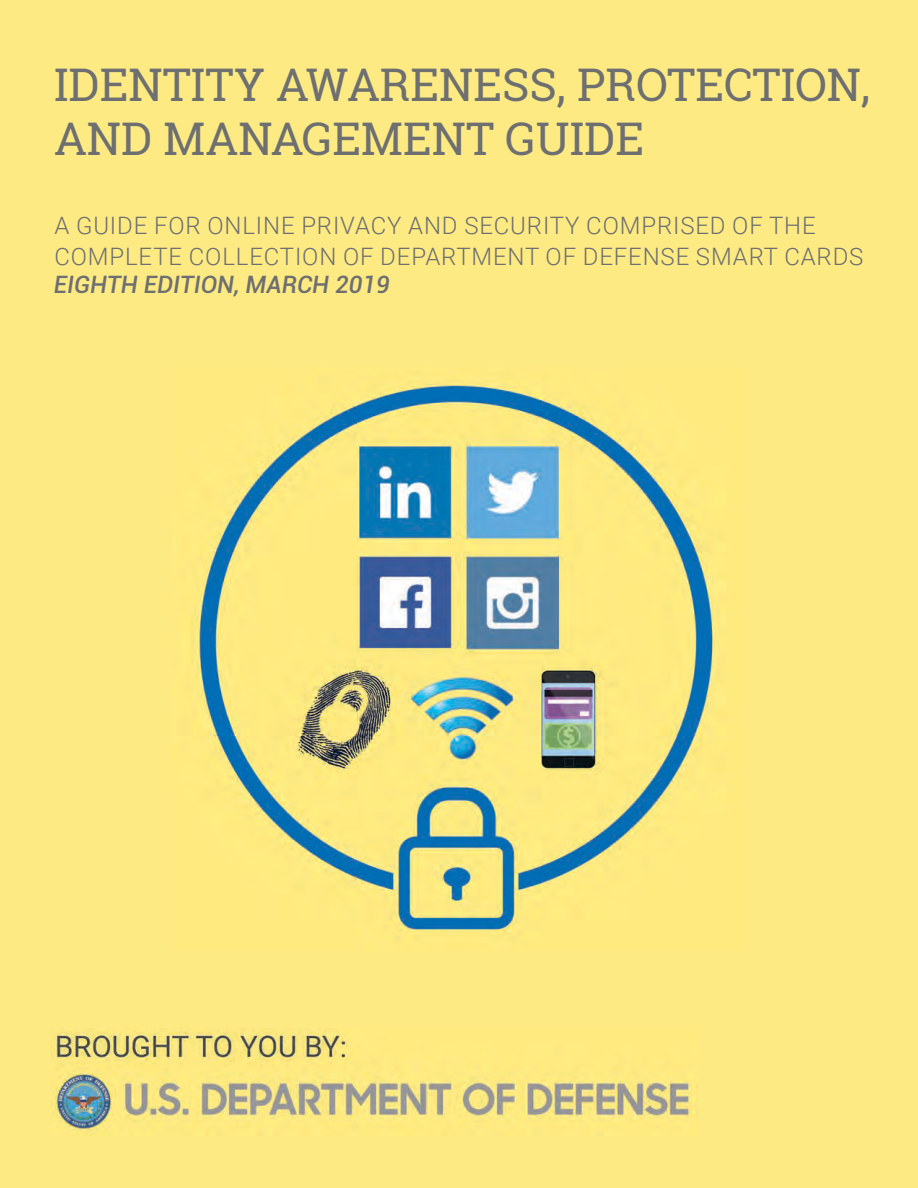
<style>
.page{position:relative;width:918px;height:1188px;background:#fdea83}
.page>*{position:absolute;margin:0;border:0;box-sizing:border-box;transform-origin:0 0}
.t1{font:45px/54px "Roboto Slab";color:#6d6f71}
.t2{font:300 24px/30.6px "Roboto";letter-spacing:.035em;color:#6d6f71}
.t3{font:italic 500 24px "Roboto";color:#6d6f71}
</style>
<div class="page">
<img style="left:196px;top:380px;width:519px;height:555px">
<img style="left:51px;top:1029px;width:647px;height:105px">
<p class="t1" style="left:54px;top:57px;width:818px">IDENTITY AWARENESS, PROTECTION,<br>AND MANAGEMENT GUIDE</p>
<p class="t2" style="left:54px;top:209px;width:811px">A GUIDE FOR ONLINE PRIVACY AND SECURITY COMPRISED OF THE<br>COMPLETE COLLECTION OF DEPARTMENT OF DEFENSE SMART CARDS</p>
<p class="t3" style="left:54px;top:268px;width:337px">EIGHTH EDITION, MARCH 2019</p>
</div>
